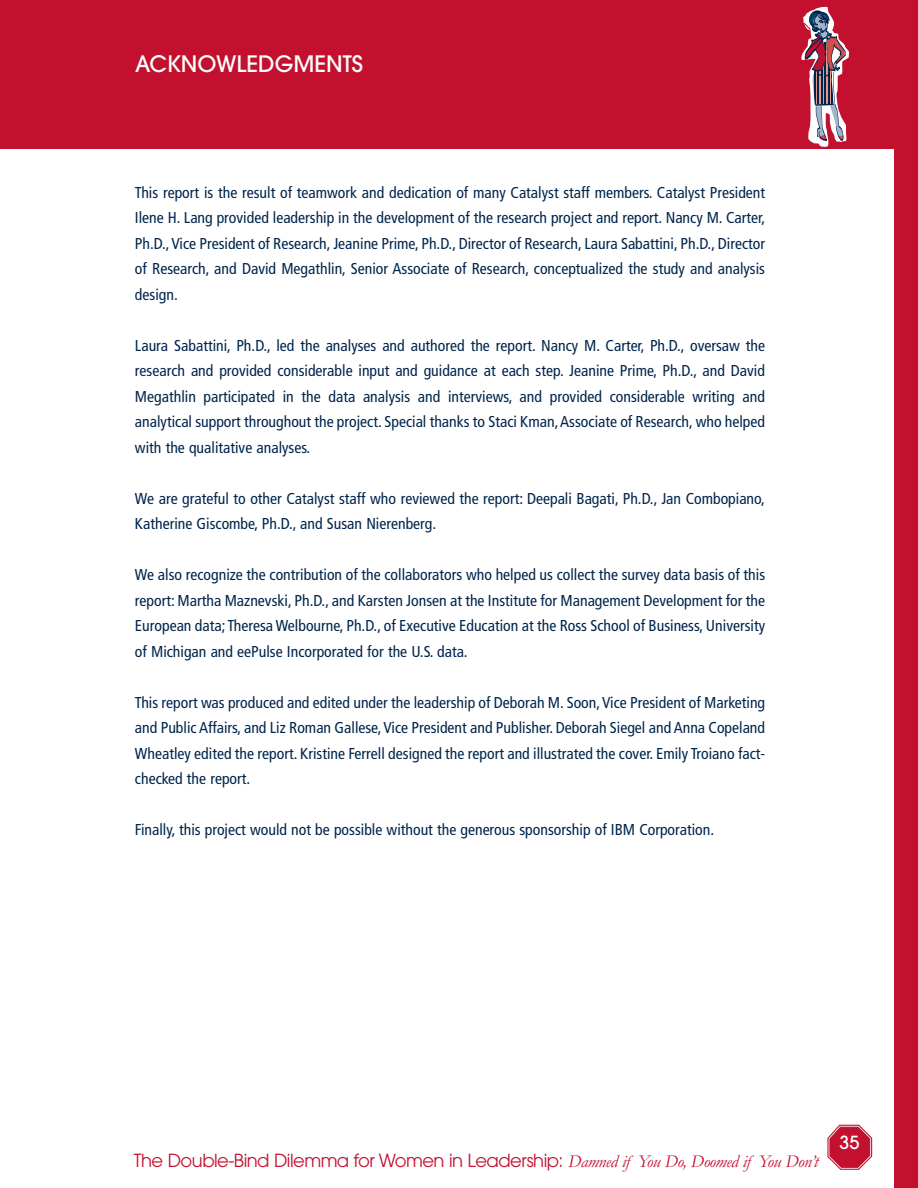
<style>
.page{position:relative;width:918px;height:1188px;background:#fff}
.page>*{position:absolute;margin:0;border:0;box-sizing:border-box;transform-origin:0 0}
.t1{font:500 22.5px "Avant Garde";color:#fff}
.t2{font:18px "Avant Garde";letter-spacing:-.03em;color:#c3102f}
.t3{font:500 18px "Avant Garde";color:#fff}
.t4{font:condensed 15.75px/25.5px "Frutiger";color:#00254c;text-align:justify}
.s1{font-family:"Garamond";font-style:italic}
</style>
<div class="page">
<svg style="left:839px;top:1124px;width:34px;height:33px"></svg>
<svg style="left:827px;top:1125px;width:45px;height:45px"></svg>
<div style="left:894px;top:0;width:24px;height:1188px;background:#c3102f"></div>
<div style="left:0;top:0;width:918px;height:149px;background:#c3102f"></div>
<svg style="left:801px;top:7px;width:48px;height:140px"></svg>
<h1 class="t1" style="left:135px;top:50px;width:230px">ACKNOWLEDGMENTS</h1>
<p class="t4" style="left:135px;top:180px;width:632px">This report is the result of teamwork and dedication of many Catalyst staff members. Catalyst President Ilene H. Lang provided leadership in the development of the research project and report. Nancy M. Carter, Ph.D.,Vice President of Research, Jeanine Prime, Ph.D., Director of Research, Laura Sabattini, Ph.D., Director of Research, and David Megathlin, Senior Associate of Research, conceptualized the study and analysis design.</p>
<p class="t4" style="left:135px;top:333px;width:632px">Laura Sabattini, Ph.D., led the analyses and authored the report. Nancy M. Carter, Ph.D., oversaw the research and provided considerable input and guidance at each step. Jeanine Prime, Ph.D., and David Megathlin participated in the data analysis and interviews, and provided considerable writing and analytical support throughout the project. Special thanks to Staci Kman,Associate of Research, who helped with the qualitative analyses.</p>
<p class="t4" style="left:135px;top:486px;width:632px">We are grateful to other Catalyst staff who reviewed the report: Deepali Bagati, Ph.D., Jan Combopiano,<br>Katherine Giscombe, Ph.D., and Susan Nierenberg.</p>
<p class="t4" style="left:135px;top:562px;width:632px">We also recognize the contribution of the collaborators who helped us collect the survey data basis of this report: Martha Maznevski, Ph.D., and Karsten Jonsen at the Institute for Management Development for the European data; Theresa Welbourne, Ph.D., of Executive Education at the Ross School of Business, University of Michigan and eePulse Incorporated for the U.S. data.</p>
<p class="t4" style="left:135px;top:690px;width:632px">This report was produced and edited under the leadership of Deborah M. Soon,Vice President of Marketing and Public Affairs, and Liz Roman Gallese,Vice President and Publisher. Deborah Siegel and Anna Copeland Wheatley edited the report. Kristine Ferrell designed the report and illustrated the cover. Emily Troiano fact&shy;checked the report.</p>
<p class="t4" style="left:135px;top:817px;width:581px">Finally, this project would not be possible without the generous sponsorship of IBM Corporation.</p>
<p class="t2" style="left:134px;top:1150px;width:686px">The Double-Bind Dilemma for Women in Leadership: <span class="s1">Damned if You Do, Doomed if You Don’t</span></p>
<p class="t3" style="left:839px;top:1132px;width:21px">35</p>
</div>
